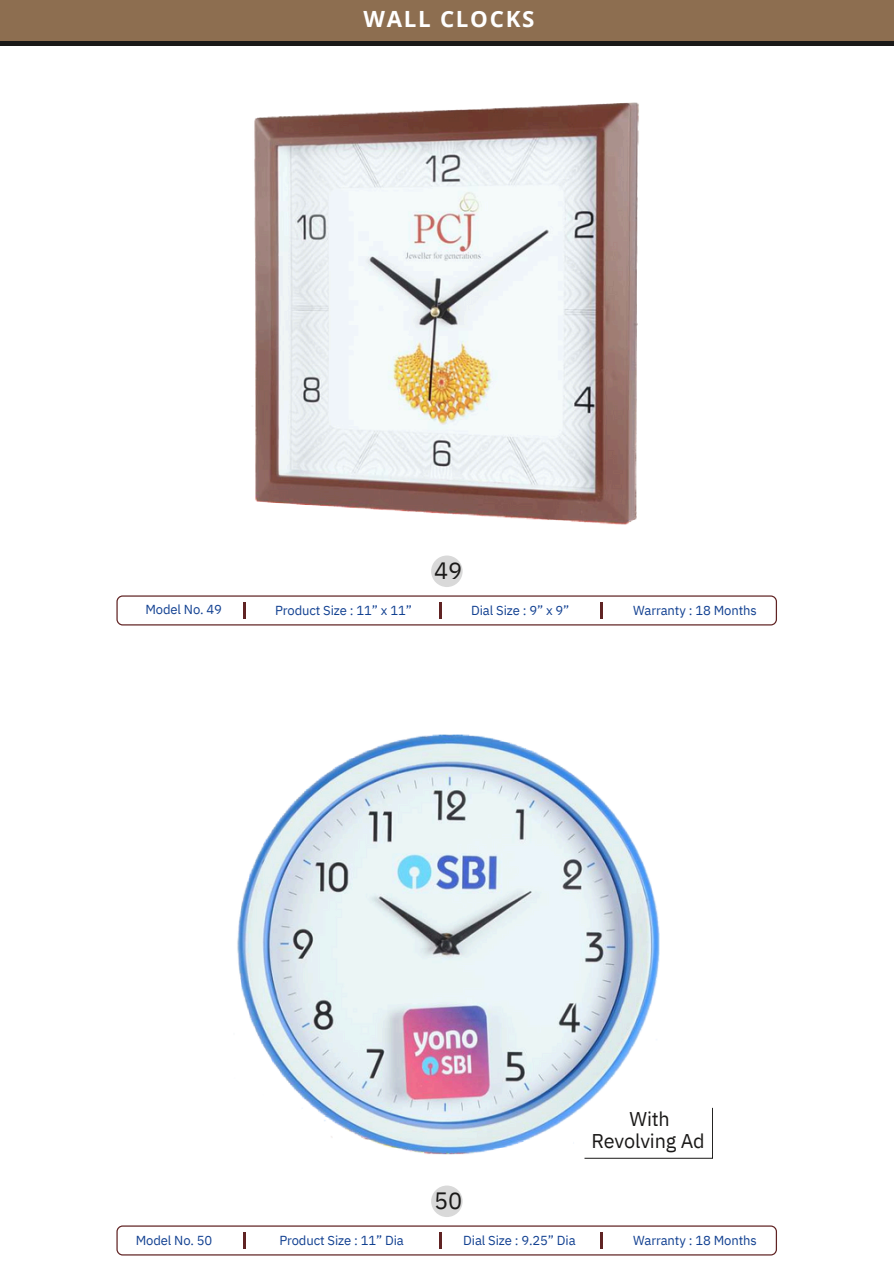
<style>
.page{position:relative;width:894px;height:1264px;background:#fff}
.page>*{position:absolute;margin:0;border:0;box-sizing:border-box;transform-origin:0 0}
.t1{font:23.55px "IBM Plex Sans";color:#1a1918}
.t2{font:700 22.35px "Open Sans";letter-spacing:.075em;color:#fff}
.t3{font:19.8px "IBM Plex Sans";letter-spacing:-.01em;color:#1a1918}
.t4{font:13.05px "IBM Plex Sans";letter-spacing:-.01em;color:#114091}
</style>
<div class="page">
<div style="left:0;top:41px;width:893px;height:5px;background:#1a1918"></div>
<div style="left:0;top:0;width:893px;height:41px;background:#8d6e50"></div>
<div style="left:431px;top:555px;width:31px;height:32px;background:#d9d9d9;border-radius:50%"></div>
<svg style="left:116px;top:595px;width:660px;height:30px"></svg>
<img style="left:252px;top:102px;width:387px;height:423px">
<div style="left:431px;top:1185px;width:31px;height:31px;background:#d9d9d9;border-radius:50%"></div>
<svg style="left:116px;top:1225px;width:660px;height:30px"></svg>
<img style="left:237px;top:734px;width:422px;height:421px">
<svg style="left:584px;top:1107px;width:128px;height:51px"></svg>
<h1 class="t2" style="left:363px;top:3px;width:172px">WALL CLOCKS</h1>
<p class="t1" style="left:434px;top:555px;width:30px">49</p>
<p class="t4" style="left:145px;top:600px;width:78px">Model No. 49</p>
<p class="t4" style="left:275px;top:601px;width:138px">Product Size : 11” x 11”</p>
<p class="t4" style="left:471px;top:601px;width:100px">Dial Size : 9” x 9”</p>
<p class="t4" style="left:633px;top:601px;width:125px">Warranty : 18 Months</p>
<p class="t1" style="left:434px;top:1184px;width:30px">50</p>
<p class="t3" style="left:629px;top:1105px;width:42px">With</p>
<p class="t3" style="left:591px;top:1127px;width:115px">Revolving Ad</p>
<p class="t4" style="left:136px;top:1231px;width:78px">Model No. 50</p>
<h2 class="t4" style="left:279px;top:1231px;width:126px">Product Size : 11” Dia</h2>
<p class="t4" style="left:463px;top:1231px;width:114px">Dial Size : 9.25” Dia</p>
<h2 class="t4" style="left:633px;top:1231px;width:125px">Warranty : 18 Months</h2>
</div>
